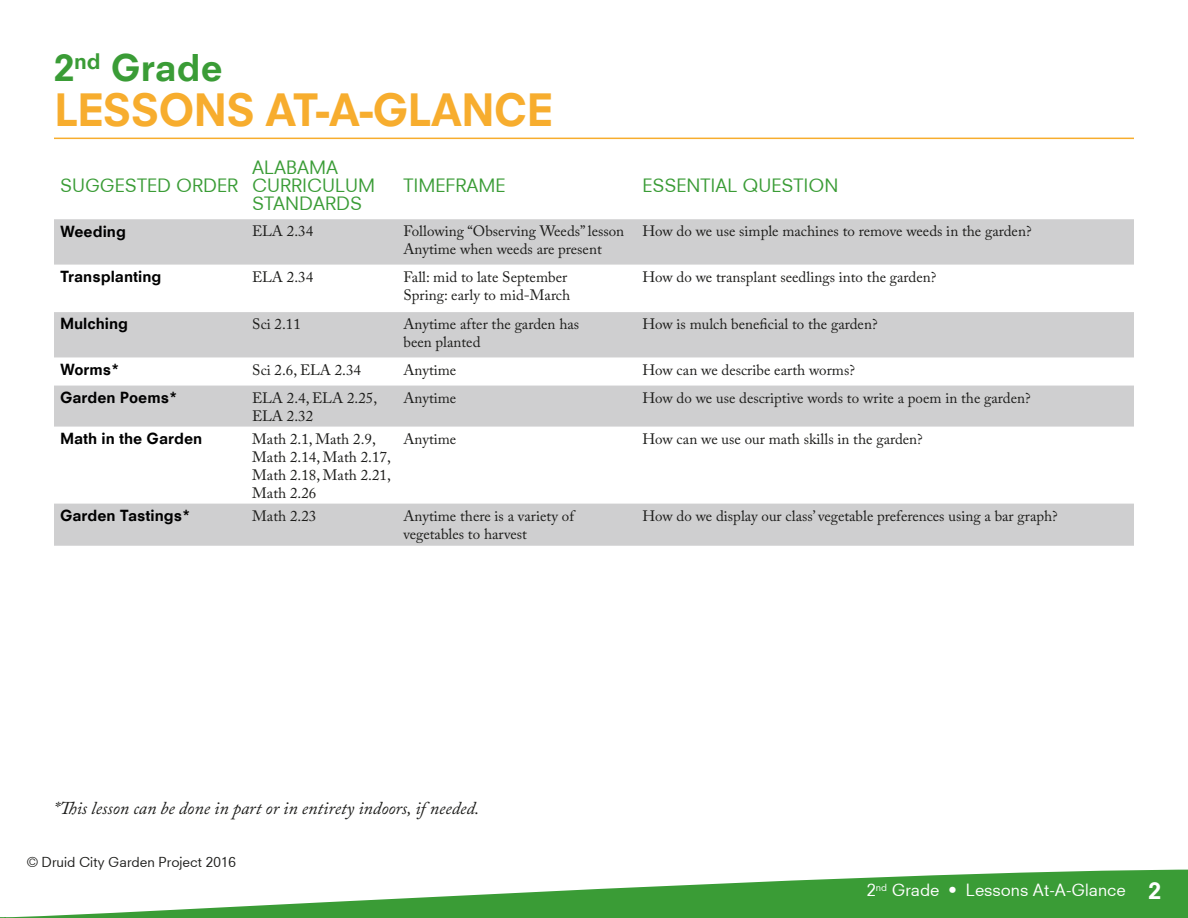
<style>
.page{position:relative;width:1188px;height:918px;background:#fff}
.page>*{position:absolute;margin:0;border:0;box-sizing:border-box;transform-origin:0 0}
.t1{font:43.5px "Neuzeit S Heavy";letter-spacing:-.025em;color:#f7ad2e}
.t2{font:36px "Neuzeit S Heavy";color:#3a9c36}
.t3{font:18px/18px "Neuzeit S";color:#3a9c36}
.t4{font:italic 18px "Adobe Caslon Pro";color:#1c1c1a}
.t5{font:16.5px "Neuzeit S";color:#fff}
.t6{font:15px/18px "Adobe Caslon Pro";color:#1c1c1a}
.t7{font:15px "Neuzeit S Heavy";color:#000}
.t8{font:13.5px "Neuzeit S";color:#1c1c1a}
.s1{font-family:"Neuzeit S Heavy";font-size:22.5px}
</style>
<div class="page">
<svg style="left:7px;top:870px;width:1181px;height:48px;fill:#3a9c36"></svg>
<hr style="left:54px;top:138px;width:1080px;height:1px;background:#f7ad2e">
<svg style="left:54px;top:219px;width:1080px;height:327px;fill:#cfcfd0"></svg>
<h2 class="t2" style="left:54px;top:46px;width:170px">2<sup>nd</sup> Grade</h2>
<h1 class="t1" style="left:54px;top:83px;width:501px">LESSONS AT-A-GLANCE</h1>
<p class="t3" style="left:60px;top:176px;width:180px">SUGGESTED ORDER</p>
<p class="t3" style="left:252px;top:158px;width:124px">ALABAMA<br>CURRICULUM<br>STANDARDS</p>
<p class="t3" style="left:403px;top:176px;width:104px">TIMEFRAME</p>
<p class="t3" style="left:642px;top:176px;width:198px">ESSENTIAL QUESTION</p>
<p class="t7" style="left:60px;top:222px;width:68px">Weeding</p>
<p class="t6" style="left:252px;top:222px;width:63px">ELA 2.34</p>
<p class="t6" style="left:403px;top:222px;width:222px">Following “Observing Weeds” lesson<br>Anytime when weeds are present</p>
<p class="t6" style="left:642px;top:222px;width:391px">How do we use simple machines to remove weeds in the garden?</p>
<p class="t7" style="left:60px;top:267px;width:103px">Transplanting</p>
<p class="t6" style="left:252px;top:267px;width:63px">ELA 2.34</p>
<p class="t6" style="left:403px;top:267px;width:168px">Fall: mid to late September<br>Spring: early to mid-March</p>
<p class="t6" style="left:642px;top:267px;width:295px">How do we transplant seedlings into the garden?</p>
<p class="t7" style="left:60px;top:315px;width:70px">Mulching</p>
<p class="t6" style="left:252px;top:315px;width:50px">Sci 2.11</p>
<p class="t6" style="left:403px;top:315px;width:177px">Anytime after the garden has been planted</p>
<p class="t6" style="left:642px;top:315px;width:237px">How is mulch beneficial to the garden?</p>
<p class="t7" style="left:60px;top:360px;width:61px">Worms*</p>
<p class="t6" style="left:252px;top:360px;width:110px">Sci 2.6, ELA 2.34</p>
<p class="t6" style="left:403px;top:360px;width:54px">Anytime</p>
<p class="t6" style="left:642px;top:360px;width:214px">How can we describe earth worms?</p>
<p class="t7" style="left:60px;top:388px;width:119px">Garden Poems*</p>
<p class="t6" style="left:252px;top:388px;width:126px">ELA 2.4, ELA 2.25,<br>ELA 2.32</p>
<p class="t6" style="left:403px;top:388px;width:54px">Anytime</p>
<p class="t6" style="left:642px;top:388px;width:390px">How do we use descriptive words to write a poem in the garden?</p>
<p class="t7" style="left:60px;top:429px;width:144px">Math in the Garden</p>
<p class="t6" style="left:252px;top:429px;width:140px">Math 2.1, Math 2.9,<br>Math 2.14, Math 2.17,<br>Math 2.18, Math 2.21,<br>Math 2.26</p>
<p class="t6" style="left:403px;top:429px;width:54px">Anytime</p>
<p class="t6" style="left:642px;top:429px;width:282px">How can we use our math skills in the garden?</p>
<p class="t7" style="left:60px;top:506px;width:132px">Garden Tastings*</p>
<p class="t6" style="left:252px;top:506px;width:66px">Math 2.23</p>
<p class="t6" style="left:403px;top:506px;width:172px">Anytime there is a variety of vegetables to harvest</p>
<p class="t6" style="left:642px;top:506px;width:417px">How do we display our class’ vegetable preferences using a bar graph?</p>
<p class="t4" style="left:54px;top:797px;width:427px">*This lesson can be done in part or in entirety indoors, if needed.</p>
<p class="t8" style="left:27px;top:854px;width:210px">© Druid City Garden Project 2016</p>
<p class="t5" style="left:867px;top:880px;width:296px">2<sup>nd</sup> Grade • Lessons At-A-Glance <span class="s1">2</span></p>
</div>
